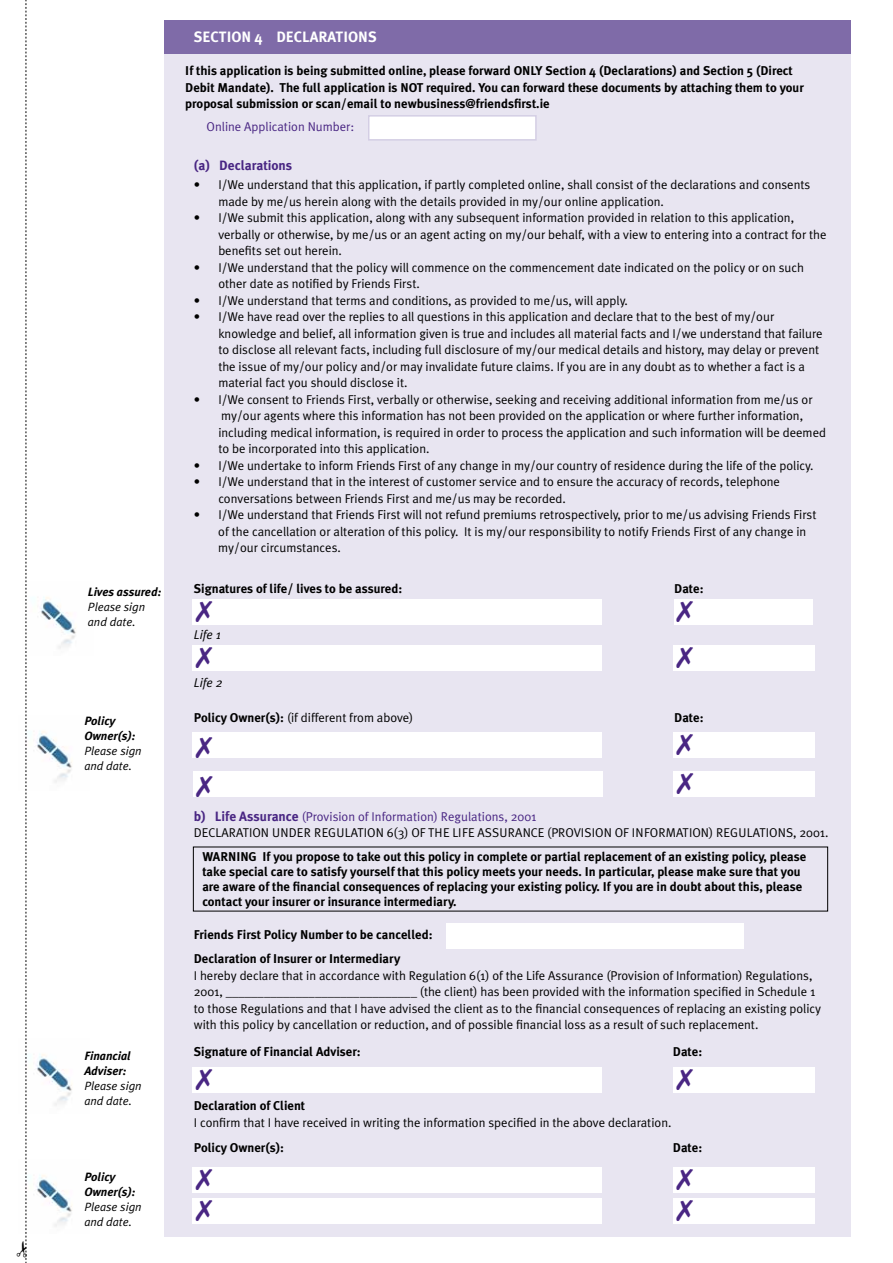
<style>
.page{position:relative;width:893px;height:1263px;background:#fff}
.page>*{position:absolute;margin:0;border:0;box-sizing:border-box;transform-origin:0 0}
.t1{font:700 15px "Meta Plus";color:#fff}
.t2{font:700 13.5px "Meta Plus";color:#492683}
.t3{font:12.75px/16.5px "Meta Plus Normal";color:#000}
.t4{font:700 12.75px/15px "Meta Plus";color:#000}
.t5{font:12.75px/16.5px "Meta Plus Normal";color:#492683}
.t6{font:12.75px "Meta Plus Normal";letter-spacing:.02em;color:#000}
.t7{font:italic 12.75px "Meta Plus Normal";color:#000}
.t8{font:italic 12px/15px "Meta Plus Normal";color:#000}
.t9{font:italic 700 12px/15px "Meta Plus";color:#000}
.s1{font-family:"Meta Plus";font-weight:700}
.s2{font-family:"Meta Plus";font-weight:700;font-size:13.5px}
.s3{color:#000}
</style>
<div class="page">
<img style="left:36px;top:1054px;width:36px;height:52px">
<img style="left:36px;top:1175px;width:36px;height:52px">
<div style="left:164px;top:54px;width:686px;height:1182px;background:#e8e5f1"></div>
<div style="left:164px;top:21px;width:686px;height:33px;background:#7f6ba8"></div>
<div style="left:192px;top:1067px;width:410px;height:26px;background:#fff"></div>
<div style="left:673px;top:1067px;width:142px;height:26px;background:#fff"></div>
<img style="left:40px;top:597px;width:36px;height:52px">
<img style="left:36px;top:731px;width:36px;height:52px">
<div style="left:192px;top:599px;width:410px;height:26px;background:#fff"></div>
<div style="left:192px;top:645px;width:410px;height:26px;background:#fff"></div>
<div style="left:673px;top:645px;width:142px;height:26px;background:#fff"></div>
<div style="left:674px;top:599px;width:139px;height:26px;background:#fff"></div>
<div style="left:192px;top:732px;width:410px;height:26px;background:#fff"></div>
<div style="left:673px;top:732px;width:142px;height:26px;background:#fff"></div>
<div style="left:192px;top:1198px;width:410px;height:26px;background:#fff"></div>
<div style="left:673px;top:1198px;width:142px;height:26px;background:#fff"></div>
<div style="left:192px;top:1167px;width:410px;height:26px;background:#fff"></div>
<div style="left:673px;top:1167px;width:142px;height:26px;background:#fff"></div>
<div style="left:446px;top:923px;width:297px;height:26px;background:#fff"></div>
<div style="left:193px;top:771px;width:409px;height:26px;background:#fff"></div>
<div style="left:674px;top:771px;width:141px;height:26px;background:#fff"></div>
<div style="left:368px;top:115px;width:169px;height:26px;background:#fff;border:2px solid #d4cee4"></div>
<svg style="left:25px;top:0;width:2px;height:1263px"></svg>
<p class="t9" style="left:88px;top:584px;width:75px">Lives assured:</p>
<p class="t8" style="left:88px;top:599px;width:59px">Please sign and date.</p>
<p class="t9" style="left:84px;top:713px;width:53px">Policy<br>Owner(s):</p>
<p class="t8" style="left:84px;top:743px;width:59px">Please sign and date.</p>
<p class="t9" style="left:84px;top:1048px;width:48px">Financial<br>Adviser:</p>
<p class="t8" style="left:84px;top:1078px;width:59px">Please sign and date.</p>
<p class="t9" style="left:84px;top:1169px;width:53px">Policy<br>Owner(s):</p>
<p class="t8" style="left:84px;top:1199px;width:59px">Please sign and date.</p>
<p class="t1" style="left:194px;top:28px;width:185px">SECTION 4 DECLARATIONS</p>
<p class="t4" style="left:185px;top:62px;width:620px;line-height:16.5px">If this application is being submitted online, please forward ONLY Section 4 (Declarations) and Section 5 (Direct<br>Debit Mandate). The full application is NOT required. You can forward these documents by attaching them to your proposal submission or scan/email to newbusiness@friendsfirst.ie</p>
<p class="t5" style="left:207px;top:118px;width:149px">Online Application N umber:</p>
<p class="t2" style="left:194px;top:157px;width:100px">(a) Declarations</p>
<p class="t3" style="left:218px;top:176px;width:593px;text-indent:-24px">• I /We understand that this application, if partly completed online, shall consist of the declarations and consents made by me/us herein along with the details provided in my/our online application.</p>
<p class="t3" style="left:218px;top:209px;width:610px;text-indent:-24px">• I /We submit this application, along with any subsequent information provided in relation to this application, verbally or otherwise, by me/us or an agent acting on my/our behalf, with a view to entering into a contract for the benefits set out herein.</p>
<p class="t3" style="left:218px;top:259px;width:587px;text-indent:-24px">• I /We understand that the policy will commence on the commencement date indicated on the policy or on such other date as notified by Friends First.</p>
<p class="t3" style="left:194px;top:292px;width:436px">• I /We understand that terms and conditions, as provided to me/us, will apply.</p>
<p class="t3" style="left:218px;top:308px;width:606px;text-indent:-24px">• I /We have read over the replies to all questions in this application and declare that to the best of my/our knowledge and belief, all information given is true and includes all material facts and I /we understand that failure to disclose all relevant facts, including full disclosure of my/our medical details and history, may delay or prevent the issue of my/our policy and/or may invalidate future claims. If you are in any doubt as to whether a fact is a material fact you should disclose it.</p>
<p class="t3" style="left:218px;top:391px;width:609px;text-indent:-24px">• I /We consent to Friends First, verbally or otherwise, seeking and receiving additional information from me/us or my/our agents where this information has not been provided on the application or where further information, including medical information, is required in order to process the application and such information will be deemed to be incorporated into this application.</p>
<p class="t3" style="left:194px;top:457px;width:621px">• I /We undertake to inform Friends First of any change in my/our country of residence during the life of the policy.</p>
<p class="t3" style="left:218px;top:473px;width:563px;text-indent:-24px">• I /We understand that in the interest of customer service and to ensure the accuracy of records, telephone conversations between Friends First and me/us may be recorded.</p>
<p class="t3" style="left:218px;top:506px;width:600px;text-indent:-24px">• I /We understand that Friends First will not refund premiums retrospectively, prior to me/us advising Friends First of the cancellation or alteration of this policy. It is my/our responsibility to notify Friends First of any change in my/our circumstances.</p>
<p class="t4" style="left:194px;top:581px;width:210px">Signatures of life/ lives to be assured:</p>
<p class="t4" style="left:674px;top:581px;width:31px">Date:</p>
<p class="t7" style="left:194px;top:627px;width:29px">Life 1</p>
<p class="t7" style="left:194px;top:675px;width:30px">Life 2</p>
<p class="t3" style="left:194px;top:709px;width:221px"><span class="s1">Policy Owner(s):</span> (if different from above)</p>
<p class="t4" style="left:674px;top:710px;width:31px">Date:</p>
<p class="t5" style="left:194px;top:808px;width:344px"><span class="s2">b) Life Assurance</span> (Provision of I nformation) Regulations, 2001<br><span class="s3">DECLARATION</span></p>
<p class="t6" style="left:272px;top:825px;width:80px">UNDER REGULATION</p>
<p class="t3" style="left:387px;top:824px;width:130px">6(3) OF THE LIFE ASSURANC</p>
<p class="t3" style="left:538px;top:824px;width:61px">E (PROVI SION</p>
<p class="t3" style="left:615px;top:824px;width:25px">OF INFORMATION</p>
<p class="t3" style="left:709px;top:824px;width:45px">) REGULATION</p>
<p class="t3" style="left:786px;top:824px;width:44px">S, 2001.</p>
<p class="t4" style="left:202px;top:849px;width:605px">WARNING If you propose to take out this policy in complete or partial replacement of an existing policy, please take special care to satisfy yourself that this policy meets your needs. In particular, please make sure that you are aware of the financial consequences of replacing your existing policy. If you are in doubt about this, please contact your insurer or insurance intermediary.</p>
<p class="t4" style="left:194px;top:923px;width:240px;line-height:24px">Friends First Policy Number to be cancelled:<br>Declaration of Insurer or Intermediary</p>
<p class="t3" style="left:194px;top:967px;width:629px">I hereby declare that in accordance with Regulation 6(1) of the Life Assurance (Provision of I nformation) Regulations, 2001, ______________________________ (the client) has been provided with the information specified in Schedule 1 to those Regulations and that I have advised the client as to the financial consequences of replacing an existing policy with this policy by cancellation or reduction, and of possible financial loss as a result of such replacement.</p>
<p class="t4" style="left:194px;top:1044px;width:168px">Signature of Financial Adviser:</p>
<p class="t4" style="left:673px;top:1044px;width:31px">Date:</p>
<p class="t4" style="left:194px;top:1098px;width:113px">Declaration of Client</p>
<p class="t3" style="left:194px;top:1114px;width:479px">I confirm that I have received in writing the information specified in the above declaration.</p>
<p class="t4" style="left:194px;top:1140px;width:92px">Policy Owner(s):</p>
<p class="t4" style="left:673px;top:1140px;width:31px">Date:</p>
</div>
